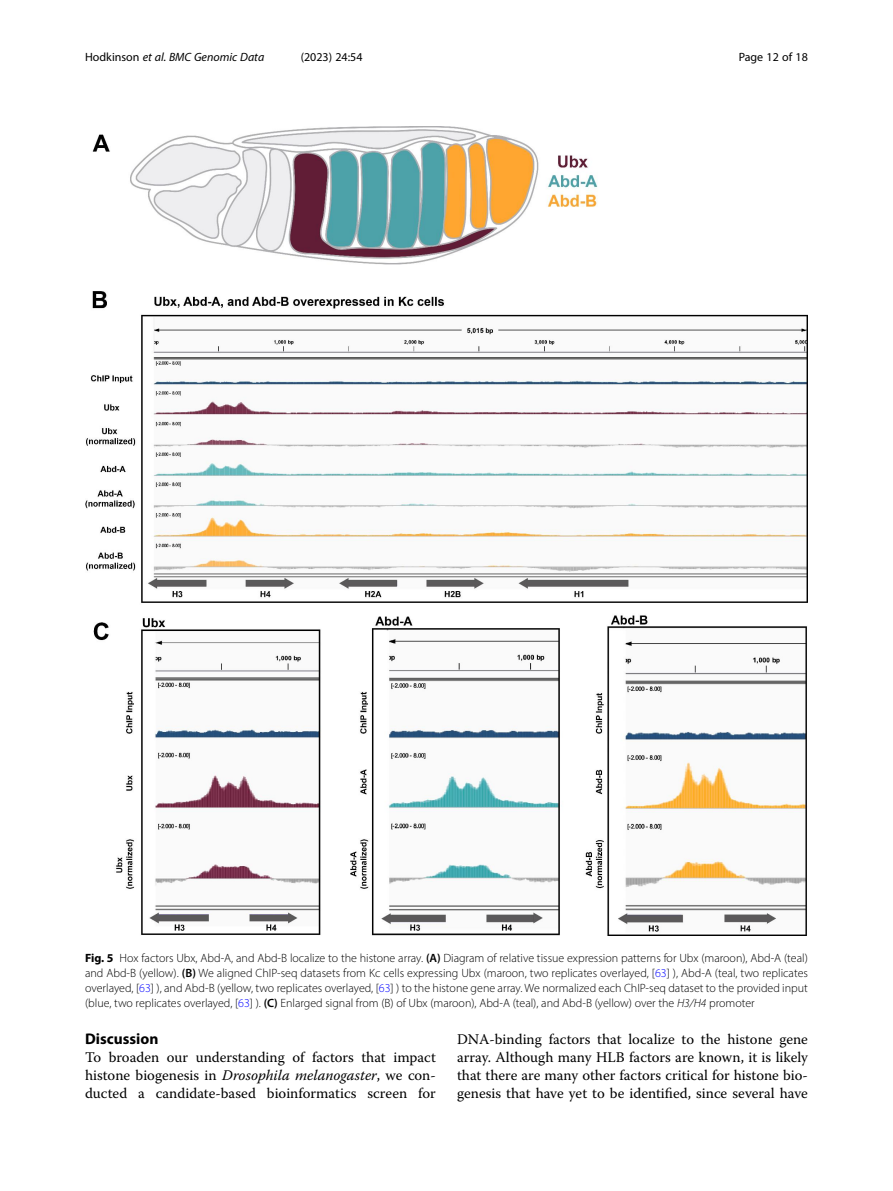
<style>
.page{position:relative;width:893px;height:1191px;background:#fff}
.page>*{position:absolute;margin:0;border:0;box-sizing:border-box;transform-origin:0 0}
.Head_1{font:700 15.45px "Myriad Pro";color:#000}
.Body_Text{font:14.7px/18px "Warnock Pro";color:#000;text-align:justify}
.Figure_Caption{font:300 12px/15px "Myriad Pro";color:#000;text-align:justify}
.t1{font:italic 12px "Myriad Pro";color:#000}
.t2{font:12px "Myriad Pro";color:#000}
.s1{font-style:normal}
.s2{font-weight:700}
.s3{font-weight:600}
.s4{color:#00f}
.s5{font-style:italic}
</style>
<div class="page">
<img style="left:85px;top:126px;width:723px;height:809px">
<p class="t1" style="left:85px;top:50px;width:181px"><span class="s1">Hodkinson</span> et al. BMC Genomic Data</p>
<p class="t2" style="left:301px;top:50px;width:63px">(2023) 24:54</p>
<p class="t2" style="left:739px;top:50px;width:71px">Page 12 of 18</p>
<p class="Figure_Caption" style="left:85px;top:950px;width:724px"><span class="s2">Fig. 5</span> Hox factors Ubx, Abd-A, and Abd-B localize to the histone array. <span class="s3">(A)</span> Diagram of relative tissue expression patterns for Ubx (maroon), Abd-A (teal) and Abd-B (yellow). <span class="s3">(B)</span> We aligned ChIP-seq datasets from Kc cells expressing Ubx (maroon, two replicates overlayed, [<span class="s4">63</span>] ), Abd-A (teal, two replicates overlayed, [<span class="s4">63</span>] ), and Abd-B (yellow, two replicates overlayed, [<span class="s4">63</span>] ) to the histone gene array. We normalized each ChIP-seq dataset to the provided input (blue, two replicates overlayed, [<span class="s4">63</span>] ). <span class="s3">(C)</span> Enlarged signal from (B) of Ubx (maroon), Abd-A (teal), and Abd-B (yellow) over the <span class="s5">H3/H4</span> promoter</p>
<p class="Head_1" style="left:85px;top:1029px;width:75px">Discussion</p>
<p class="Body_Text" style="left:85px;top:1048px;width:352px">To broaden our understanding of factors that impact histone biogenesis in <span class="s5">Drosophila melanogaster</span>, we con&shy;ducted a candidate-based bioinformatics screen for</p>
<p class="Body_Text" style="left:457px;top:1030px;width:352px">DNA-binding factors that localize to the histone gene array. Although many HLB factors are known, it is likely that there are many other factors critical for histone bio&shy;genesis that have yet to be identified, since several have</p>
</div>
